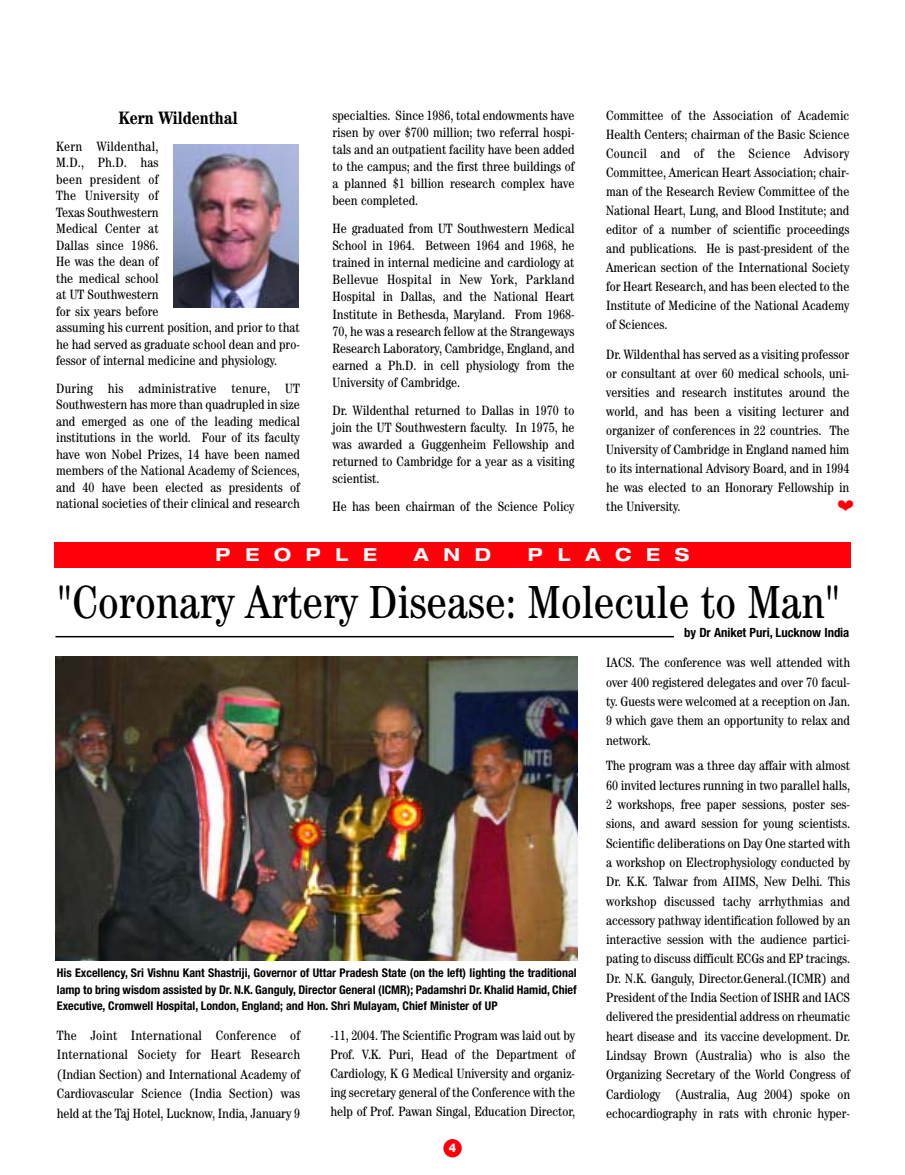
<style>
.page{position:relative;width:905px;height:1175px;background:#fff}
.page>*{position:absolute;margin:0;border:0;box-sizing:border-box;transform-origin:0 0}
.t1{font:condensed 46.5px "Century";color:#000}
.t2{font:700 expanded 18px "Helvetica Neue";letter-spacing:.815em;color:#fff}
.t3{font:700 condensed 18px "Century";color:#000}
.t4{font:condensed 13.5px/19px "Century";color:#000;text-align:justify}
.t5{font:700 condensed 12.75px "Helvetica Neue";letter-spacing:-.005em;color:#000}
.t6{font:700 condensed 12px/16.5px "Helvetica Neue";color:#000;text-align:justify}
.t7{font:800 12px "Helvetica Neue";color:#fff}
</style>
<div class="page">
<div style="left:443px;top:1139px;width:19px;height:18px;background:#ff000a;border-radius:50%"></div>
<div style="left:54px;top:542px;width:796px;height:25px;background:#ff000a"></div>
<hr style="left:55px;top:636px;width:619px;height:1px;background:#000">
<img style="left:55px;top:656px;width:522px;height:304px">
<img style="left:174px;top:144px;width:124px;height:163px">
<h2 class="t3" style="left:118px;top:111px;width:121px">Kern Wildenthal</h2>
<p class="t4" style="left:56px;top:139px;width:245px;line-height:16.5px;text-align:left">Kern Wildenthal,<br>M.D., Ph.D. has<br>been president of<br>The University of<br>Texas Southwestern<br>Medical Center at<br>Dallas since 1986.<br>He was the dean of<br>the medical school<br>at UT Southwestern<br>for six years before<br>assuming his current position, and prior to that he had served as graduate school dean and pro&shy;fessor of internal medicine and physiology.</p>
<p class="t4" style="left:56px;top:381px;width:245px;line-height:16.5px">During his administrative tenure, UT Southwestern has more than quadrupled in size and emerged as one of the leading medical institutions in the world. Four of its faculty have won Nobel Prizes, 14 have been named members of the National Academy of Sciences, and 40 have been elected as presidents of national societies of their clinical and research</p>
<p class="t4" style="left:332px;top:108px;width:243px;line-height:17.1px">specialties. Since 1986, total endowments have risen by over $700 million; two referral hospi&shy;tals and an outpatient facility have been added to the campus; and the first three buildings of a planned $1 billion research complex have been completed.</p>
<p class="t4" style="left:332px;top:221px;width:243px;line-height:17.1px">He graduated from UT Southwestern Medical School in 1964. Between 1964 and 1968, he trained in internal medicine and cardiology at Bellevue Hospital in New York, Parkland Hospital in Dallas, and the National Heart Institute in Bethesda, Maryland. From 1968- 70, he was a research fellow at the Strangeways Research Laboratory, Cambridge, England, and earned a Ph.D. in cell physiology from the University of Cambridge.</p>
<p class="t4" style="left:332px;top:403px;width:243px;line-height:17.1px">Dr. Wildenthal returned to Dallas in 1970 to join the UT Southwestern faculty. In 1975, he was awarded a Guggenheim Fellowship and returned to Cambridge for a year as a visiting scientist.</p>
<p class="t4" style="left:332px;top:498px;width:243px">He has been chairman of the Science Policy</p>
<p class="t4" style="left:606px;top:107px;width:245px">Committee of the Association of Academic Health Centers; chairman of the Basic Science Council and of the Science Advisory Committee, American Heart Association; chair&shy;man of the Research Review Committee of the National Heart, Lung, and Blood Institute; and editor of a number of scientific proceedings and publications. He is past-president of the American section of the International Society for Heart Research, and has been elected to the Institute of Medicine of the National Academy of Sciences.</p>
<p class="t4" style="left:606px;top:346px;width:245px">Dr. Wildenthal has served as a visiting professor or consultant at over 60 medical schools, uni&shy;versities and research institutes around the world, and has been a visiting lecturer and organizer of conferences in 22 countries. The University of Cambridge in England named him to its international Advisory Board, and in 1994 he was elected to an Honorary Fellowship in the University.</p>
<h2 class="t2" style="left:216px;top:548px;width:163px">PEOPLE</h2>
<h2 class="t2" style="left:414px;top:548px;width:79px">AND</h2>
<h2 class="t2" style="left:528px;top:548px;width:163px">PLACES</h2>
<h1 class="t1" style="left:57px;top:585px;width:785px">"Coronary Artery Disease: Molecule to Man"</h1>
<p class="t5" style="left:684px;top:628px;width:167px">by Dr Aniket Puri, Lucknow India</p>
<p class="t6" style="left:57px;top:965px;width:521px">His Excellency, Sri Vishnu Kant Shastriji, Governor of Uttar Pradesh State (on the left) lighting the traditional lamp to bring wisdom assisted by Dr. N.K. Ganguly, Director General (ICMR); Padamshri Dr. Khalid Hamid, Chief Executive, Cromwell Hospital, London, England; and Hon. Shri Mulayam, Chief Minister of UP</p>
<p class="t4" style="left:57px;top:1026px;width:245px;line-height:19.5px">The Joint International Conference of International Society for Heart Research (Indian Section) and International Academy of Cardiovascular Science (India Section) was held at the Taj Hotel, Lucknow, India, January 9</p>
<p class="t4" style="left:330px;top:1026px;width:246px">-11, 2004. The Scientific Program was laid out by Prof. V.K. Puri, Head of the Department of Cardiology, K G Medical University and organiz&shy;ing secretary general of the Conference with the help of Prof. Pawan Singal, Education Director,</p>
<p class="t7" style="left:449px;top:1143px;width:9px">4</p>
<p class="t4" style="left:606px;top:654px;width:245px">IACS. The conference was well attended with over 400 registered delegates and over 70 facul&shy;ty. Guests were welcomed at a reception on Jan.<br>9 which gave them an opportunity to relax and network.</p>
<p class="t4" style="left:606px;top:757px;width:245px">The program was a three day affair with almost 60 invited lectures running in two parallel halls, 2 workshops, free paper sessions, poster ses&shy;sions, and award session for young scientists.<br>Scientific deliberations on Day One started with a workshop on Electrophysiology conducted by Dr. K.K. Talwar from AIIMS, New Delhi. This workshop discussed tachy arrhythmias and accessory pathway identification followed by an interactive session with the audience partici&shy;pating to discuss difficult ECGs and EP tracings.<br>Dr. N.K. Ganguly, Director.General.(ICMR) and President of the India Section of ISHR and IACS delivered the presidential address on rheumatic heart disease and its vaccine development. Dr.<br>Lindsay Brown (Australia) who is also the Organizing Secretary of the World Congress of Cardiology (Australia, Aug 2004) spoke on echocardiography in rats with chronic hyper-</p>
</div>
